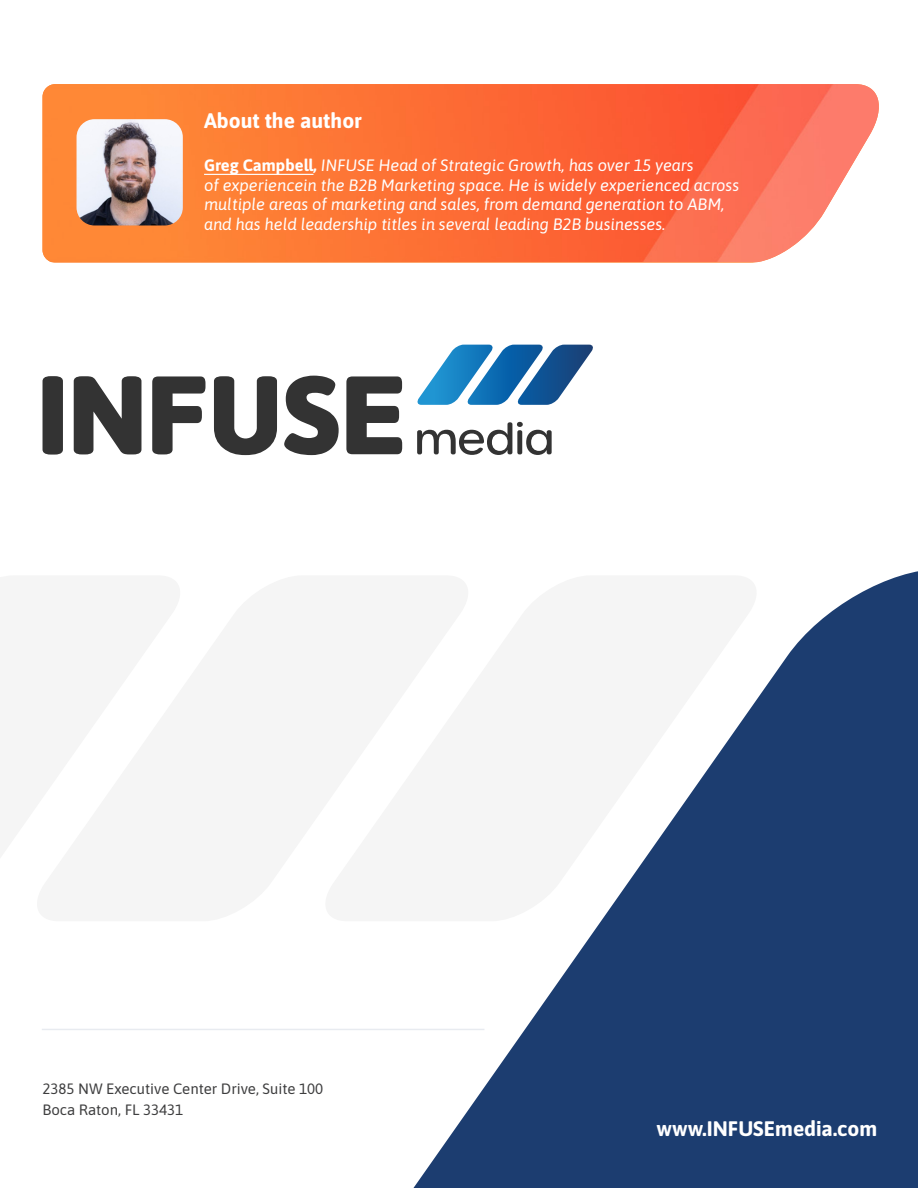
<style>
.page{position:relative;width:918px;height:1188px;background:#fff}
.page>*{position:absolute;margin:0;border:0;box-sizing:border-box;transform-origin:0 0}
.t1{font:700 21px "Asap";color:#fff}
.t2{font:italic 16.5px/19.5px "Asap";color:#fff}
.t3{font:15px "Asap";color:#3e3e3f}
.s1{font-weight:700;font-style:normal}
</style>
<div class="page">
<svg style="left:413px;top:571px;width:505px;height:617px;fill:#1c3d70"></svg>
<hr style="left:42px;top:1029px;width:443px;height:1px;background:#1c3d70">
<svg style="left:417px;top:345px;width:176px;height:60px"></svg>
<svg style="left:43px;top:376px;width:20px;height:79px"></svg>
<svg style="left:74px;top:376px;width:67px;height:78px"></svg>
<svg style="left:152px;top:376px;width:53px;height:78px"></svg>
<svg style="left:284px;top:376px;width:55px;height:79px"></svg>
<svg style="left:346px;top:376px;width:56px;height:78px"></svg>
<svg style="left:214px;top:376px;width:63px;height:79px"></svg>
<svg style="left:417px;top:422px;width:135px;height:33px"></svg>
<svg style="left:413px;top:575px;width:350px;height:346px;fill:#f5f5f5"></svg>
<img style="left:43px;top:84px;width:836px;height:178px">
<hr style="left:204px;top:174px;width:109px;height:1px;background:#fff">
<img style="left:77px;top:119px;width:106px;height:106px">
<p class="t1" style="left:204px;top:106px;width:159px">About the author</p>
<p class="t2" style="left:204px;top:155px;width:491px"><span class="s1">Greg Campbell,</span> INFUSE Head of Strategic Growth, has over 15 years</p>
<p class="t2" style="left:204px;top:174px;width:537px">of experiencein the B2B Marketing space. He is widely experienced across multiple areas of marketing and sales, from demand generation to ABM,</p>
<p class="t2" style="left:204px;top:213px;width:463px">and has held leadership titles in several leading B2B businesses.</p>
<p class="t3" style="left:43px;top:1078px;width:282px">2385 NW Executive Center Drive, Suite 100</p>
<p class="t3" style="left:43px;top:1099px;width:142px">Boca Raton, FL 33431</p>
<p class="t1" style="left:656px;top:1114px;width:222px">www.INFUSEmedia.com</p>
</div>
